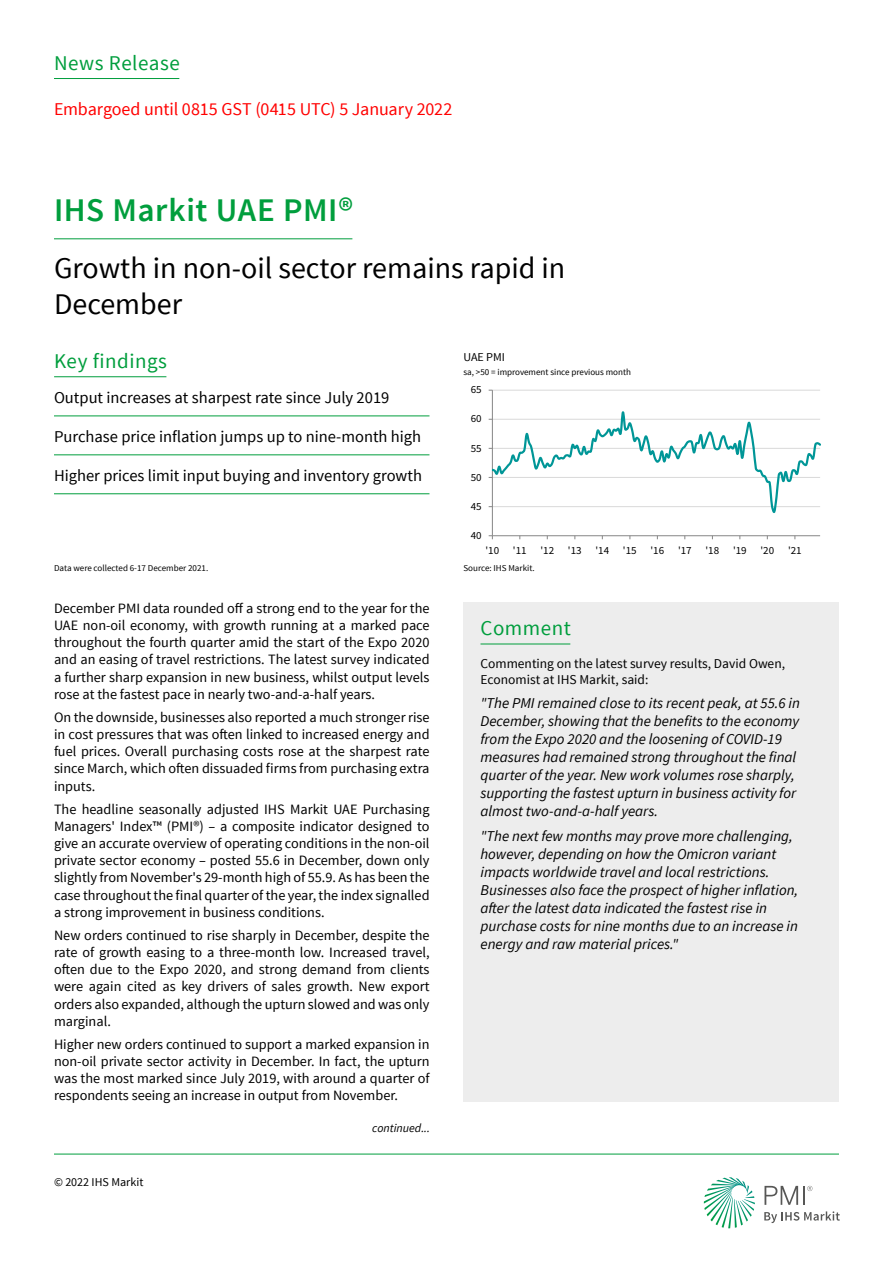
<style>
.page{position:relative;width:893px;height:1263px;background:#fff}
.page>*{position:absolute;margin:0;border:0;box-sizing:border-box;transform-origin:0 0}
.t1{font:600 33px "Source Sans Pro";letter-spacing:.015em;color:#009e3d}
.t2{font:30px/36px "Source Sans Pro";color:#000}
.t3{font:21px "Source Sans Pro";letter-spacing:.025em;color:#009e3d}
.t4{font:18px "Source Sans Pro";letter-spacing:-.01em;color:#f00}
.t5{font:16.5px "Source Sans Pro";color:#000}
.t6{font:italic 15px/18px "Source Sans Pro";color:#000}
.t7{font:14.25px/17.1px "Source Sans Pro";color:#000;text-align:justify}
.t8{font:13.5px/16.2px "Source Sans Pro";color:#000}
.t9{font:12px "Source Sans Pro";color:#000}
.t10{font:italic 12px "Source Sans Pro";color:#000}
.t11{font:10.8px "Source Sans Pro";letter-spacing:-.005em;color:#000}
.t12{font:9px "Source Sans Pro";color:#000}
</style>
<div class="page">
<svg style="left:704px;top:1177px;width:51px;height:51px"></svg>
<svg style="left:764px;top:1211px;width:76px;height:12px"></svg>
<svg style="left:764px;top:1186px;width:48px;height:19px"></svg>
<hr style="left:54px;top:1154px;width:785px;height:1px;background:#009e3d">
<hr style="left:492px;top:390px;width:328px;height:1px;background:#d9d9d9">
<hr style="left:492px;top:390px;width:1px;height:146px;background:#868686">
<hr style="left:492px;top:535px;width:328px;height:1px;background:#868686">
<svg style="left:489px;top:408px;width:332px;height:105px"></svg>
<hr style="left:54px;top:376px;width:112px;height:1px;background:#009e3d">
<hr style="left:54px;top:78px;width:125px;height:1px;background:#009e3d">
<hr style="left:54px;top:238px;width:298px;height:1px;background:#009e3d">
<hr style="left:54px;top:416px;width:375px;height:1px;background:#009e3d">
<hr style="left:54px;top:455px;width:375px;height:1px;background:#009e3d">
<hr style="left:54px;top:493px;width:375px;height:1px;background:#009e3d">
<div style="left:463px;top:602px;width:376px;height:56px;background:#ededed"></div>
<hr style="left:480px;top:644px;width:90px;height:1px;background:#009e3d">
<div style="left:463px;top:658px;width:376px;height:443px;background:#ededed"></div>
<h3 class="t3" style="left:54px;top:50px;width:127px">News Release</h3>
<p class="t4" style="left:54px;top:98px;width:400px">Embargoed until 0815 GST (0415 UTC) 5 January 2022</p>
<h1 class="t1" style="left:54px;top:190px;width:301px">IHS Markit UAE PMI®</h1>
<h2 class="t2" style="left:54px;top:250px;width:513px">Growth in non-oil sector remains rapid in<br>December</h2>
<h3 class="t3" style="left:54px;top:348px;width:114px">Key findings</h3>
<p class="t9" style="left:463px;top:350px;width:43px">UAE PMI</p>
<p class="t12" style="left:463px;top:366px;width:169px">sa, &gt;50 = improvement since previous month</p>
<p class="t5" style="left:54px;top:387px;width:337px">Output increases at sharpest rate since July 2019</p>
<p class="t5" style="left:54px;top:426px;width:369px">Purchase price inflation jumps up to nine-month high</p>
<p class="t5" style="left:54px;top:465px;width:369px">Higher prices limit input buying and inventory growth</p>
<p class="t12" style="left:54px;top:562px;width:156px">Data were collected 6-17 December 2021.</p>
<p class="t7" style="left:54px;top:600px;width:377px">December PMI data rounded off a strong end to the year for the UAE non-oil economy, with growth running at a marked pace throughout the fourth quarter amid the start of the Expo 2020 and an easing of travel restrictions. The latest survey indicated a further sharp expansion in new business, whilst output levels rose at the fastest pace in nearly two-and-a-half years.</p>
<p class="t7" style="left:54px;top:709px;width:377px">On the downside, businesses also reported a much stronger rise in cost pressures that was often linked to increased energy and fuel prices. Overall purchasing costs rose at the sharpest rate since March, which often dissuaded firms from purchasing extra inputs.</p>
<p class="t7" style="left:54px;top:801px;width:377px">The headline seasonally adjusted IHS Markit UAE Purchasing Managers' Index™ (PMI®) – a composite indicator designed to give an accurate overview of operating conditions in the non-oil private sector economy – posted 55.6 in December, down only slightly from November's 29-month high of 55.9. As has been the case throughout the final quarter of the year, the index signalled a strong improvement in business conditions.</p>
<p class="t7" style="left:54px;top:927px;width:377px">New orders continued to rise sharply in December, despite the rate of growth easing to a three-month low. Increased travel, often due to the Expo 2020, and strong demand from clients were again cited as key drivers of sales growth. New export orders also expanded, although the upturn slowed and was only marginal.</p>
<p class="t7" style="left:54px;top:1036px;width:377px">Higher new orders continued to support a marked expansion in non-oil private sector activity in December. In fact, the upturn was the most marked since July 2019, with around a quarter of respondents seeing an increase in output from November.</p>
<p class="t9" style="left:54px;top:1175px;width:91px">© 2022 IHS Markit</p>
<p class="t10" style="left:372px;top:1121px;width:59px">continued...</p>
<p class="t11" style="left:471px;top:383px;width:12px">65</p>
<p class="t11" style="left:471px;top:412px;width:12px">60</p>
<p class="t11" style="left:471px;top:441px;width:12px">55</p>
<p class="t11" style="left:471px;top:470px;width:12px">50</p>
<p class="t11" style="left:471px;top:499px;width:12px">45</p>
<p class="t11" style="left:471px;top:529px;width:12px">40</p>
<p class="t11" style="left:485px;top:543px;width:15px">'10</p>
<p class="t11" style="left:513px;top:543px;width:15px">'11</p>
<p class="t11" style="left:540px;top:543px;width:15px">'12</p>
<p class="t11" style="left:568px;top:543px;width:15px">'13</p>
<p class="t11" style="left:595px;top:543px;width:15px">'14</p>
<p class="t11" style="left:623px;top:543px;width:15px">'15</p>
<p class="t11" style="left:650px;top:543px;width:15px">'16</p>
<p class="t11" style="left:678px;top:543px;width:15px">'17</p>
<p class="t11" style="left:705px;top:543px;width:15px">'18</p>
<p class="t11" style="left:733px;top:543px;width:15px">'19</p>
<p class="t11" style="left:760px;top:543px;width:15px">'20</p>
<p class="t11" style="left:788px;top:543px;width:15px">'21</p>
<p class="t12" style="left:463px;top:562px;width:73px">Source: IHS Markit.</p>
<h3 class="t3" style="left:480px;top:615px;width:92px">Comment</h3>
<p class="t8" style="left:480px;top:655px;width:306px">Commenting on the latest survey results, David Owen,<br>Economist at IHS Markit, said:</p>
<p class="t6" style="left:480px;top:694px;width:321px">"The PMI remained close to its recent peak, at 55.6 in December, showing that the benefits to the economy from the Expo 2020 and the loosening of COVID-19 measures had remained strong throughout the final quarter of the year. New work volumes rose sharply, supporting the fastest upturn in business activity for almost two-and-a-half years.</p>
<p class="t6" style="left:480px;top:827px;width:319px">"The next few months may prove more challenging, however, depending on how the Omicron variant impacts worldwide travel and local restrictions.<br>Businesses also face the prospect of higher inflation, after the latest data indicated the fastest rise in purchase costs for nine months due to an increase in energy and raw material prices."</p>
</div>
